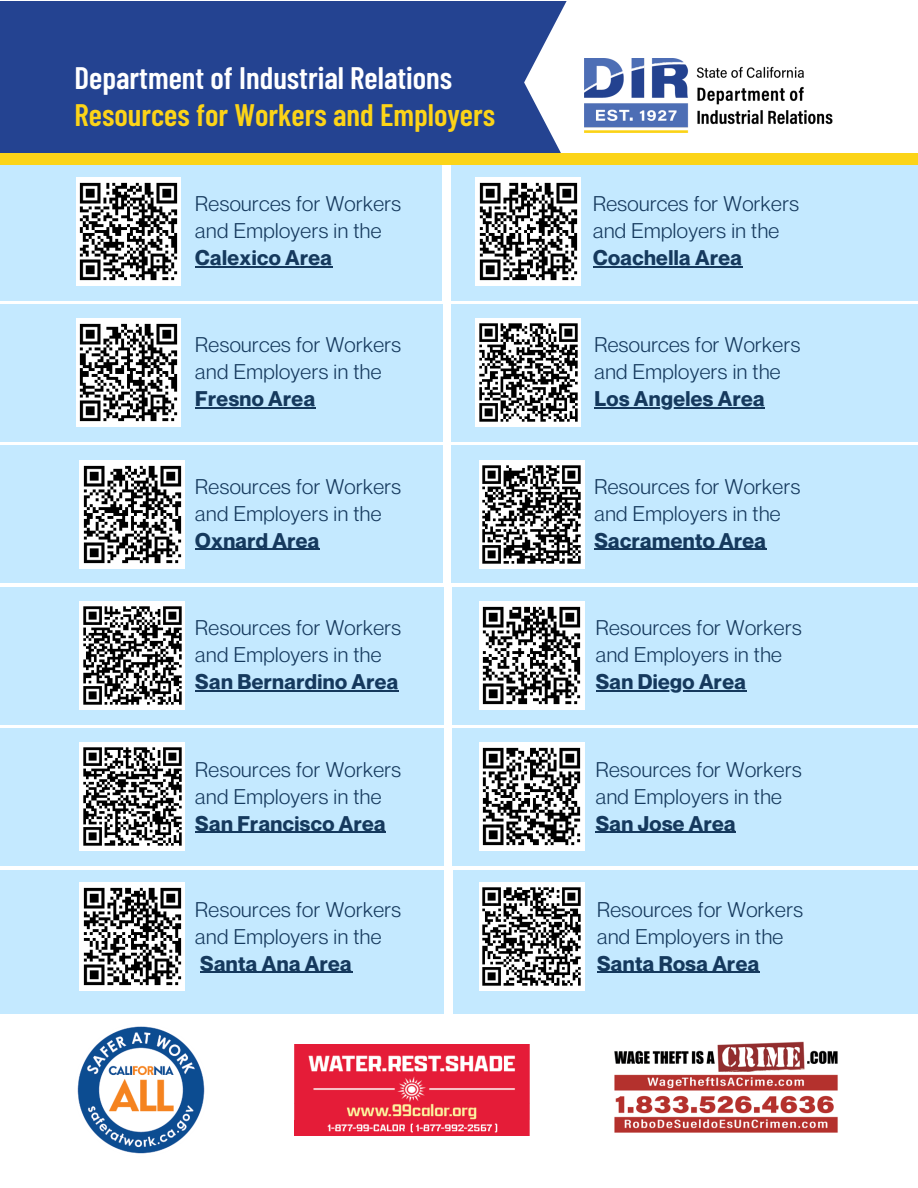
<style>
.page{position:relative;width:918px;height:1188px;background:#fff}
.page>*{position:absolute;margin:0;border:0;box-sizing:border-box;transform-origin:0 0}
.t1{font:600 31.05px "Barlow Condensed";color:#fff}
.t2{font:600 31.05px "Barlow Condensed";color:#fcd418}
.t3{font:20.85px/27px "Neue Montreal";letter-spacing:.02em;color:#15395d}
.t4{font:700 20.85px "Neue Montreal";letter-spacing:.02em;color:#15395d}
</style>
<div class="page">
<div style="left:0;top:1px;width:567px;height:152px;background:#244391"></div>
<div style="left:0;top:163px;width:442px;height:137px;background:#c4e9ff"></div>
<div style="left:0;top:304px;width:442px;height:138px;background:#c4e9ff"></div>
<div style="left:0;top:446px;width:442px;height:137px;background:#c4e9ff"></div>
<div style="left:0;top:587px;width:444px;height:137px;background:#c4e9ff"></div>
<div style="left:0;top:728px;width:444px;height:138px;background:#c4e9ff"></div>
<div style="left:0;top:870px;width:444px;height:144px;background:#c4e9ff"></div>
<img style="left:584px;top:58px;width:249px;height:75px">
<div style="left:451px;top:163px;width:467px;height:137px;background:#c4e9ff"></div>
<div style="left:451px;top:304px;width:467px;height:138px;background:#c4e9ff"></div>
<div style="left:451px;top:446px;width:467px;height:137px;background:#c4e9ff"></div>
<div style="left:453px;top:587px;width:465px;height:137px;background:#c4e9ff"></div>
<div style="left:453px;top:728px;width:465px;height:138px;background:#c4e9ff"></div>
<div style="left:453px;top:870px;width:465px;height:144px;background:#c4e9ff"></div>
<div style="left:0;top:153px;width:918px;height:12px;background:#fcd418"></div>
<img style="left:76px;top:177px;width:105px;height:108px">
<img style="left:476px;top:319px;width:104px;height:108px">
<img style="left:76px;top:319px;width:105px;height:108px">
<img style="left:479px;top:460px;width:105px;height:108px">
<img style="left:80px;top:460px;width:104px;height:108px">
<img style="left:479px;top:602px;width:105px;height:108px">
<img style="left:80px;top:602px;width:104px;height:108px">
<img style="left:479px;top:743px;width:105px;height:108px">
<img style="left:80px;top:743px;width:104px;height:108px">
<img style="left:479px;top:883px;width:105px;height:108px">
<img style="left:80px;top:883px;width:104px;height:108px">
<img style="left:476px;top:177px;width:104px;height:108px">
<hr style="left:195px;top:266px;width:137px;height:1px;background:#15395d">
<hr style="left:593px;top:266px;width:149px;height:1px;background:#15395d">
<hr style="left:195px;top:408px;width:121px;height:1px;background:#15395d">
<hr style="left:594px;top:408px;width:171px;height:1px;background:#15395d">
<hr style="left:195px;top:549px;width:125px;height:1px;background:#15395d">
<hr style="left:594px;top:549px;width:172px;height:1px;background:#15395d">
<hr style="left:195px;top:690px;width:204px;height:1px;background:#15395d">
<hr style="left:596px;top:690px;width:150px;height:1px;background:#15395d">
<hr style="left:195px;top:832px;width:191px;height:1px;background:#15395d">
<hr style="left:596px;top:832px;width:140px;height:1px;background:#15395d">
<hr style="left:200px;top:972px;width:152px;height:1px;background:#15395d">
<hr style="left:597px;top:972px;width:163px;height:1px;background:#15395d">
<img style="left:295px;top:1044px;width:235px;height:92px">
<img style="left:75px;top:1024px;width:133px;height:133px;border-radius:50%">
<img style="left:614px;top:1041px;width:224px;height:92px">
<h1 class="t1" style="left:75px;top:58px;width:379px">Department of Industrial Relations</h1>
<h1 class="t2" style="left:75px;top:95px;width:422px">Resources for Workers and Employers</h1>
<p class="t3" style="left:195px;top:190px;width:207px">Resources for Workers and Employers in the</p>
<p class="t4" style="left:195px;top:245px;width:138px">Calexico Area</p>
<p class="t3" style="left:195px;top:331px;width:207px">Resources for Workers and Employers in the</p>
<p class="t4" style="left:195px;top:386px;width:121px">Fresno Area</p>
<p class="t3" style="left:195px;top:473px;width:207px">Resources for Workers and Employers in the</p>
<p class="t4" style="left:195px;top:528px;width:126px">Oxnard Area</p>
<p class="t3" style="left:195px;top:614px;width:207px">Resources for Workers and Employers in the</p>
<p class="t4" style="left:195px;top:669px;width:205px">San Bernardino Area</p>
<p class="t3" style="left:195px;top:755px;width:207px">Resources for Workers and Employers in the</p>
<p class="t4" style="left:195px;top:810px;width:192px">San Francisco Area</p>
<p class="t3" style="left:195px;top:895px;width:207px">Resources for Workers and Employers in the</p>
<p class="t4" style="left:200px;top:950px;width:153px">Santa Ana Area</p>
<p class="t3" style="left:593px;top:190px;width:207px">Resources for Workers and Employers in the</p>
<p class="t4" style="left:593px;top:245px;width:150px">Coachella Area</p>
<p class="t3" style="left:594px;top:331px;width:207px">Resources for Workers and Employers in the</p>
<p class="t4" style="left:594px;top:386px;width:172px">Los Angeles Area</p>
<p class="t3" style="left:594px;top:473px;width:207px">Resources for Workers and Employers in the</p>
<p class="t4" style="left:594px;top:528px;width:173px">Sacramento Area</p>
<p class="t3" style="left:596px;top:614px;width:207px">Resources for Workers and Employers in the</p>
<p class="t4" style="left:596px;top:669px;width:152px">San Diego Area</p>
<p class="t3" style="left:596px;top:755px;width:207px">Resources for Workers and Employers in the</p>
<p class="t4" style="left:596px;top:810px;width:142px">San Jose Area</p>
<p class="t3" style="left:597px;top:895px;width:207px">Resources for Workers and Employers in the</p>
<p class="t4" style="left:597px;top:950px;width:164px">Santa Rosa Area</p>
</div>
